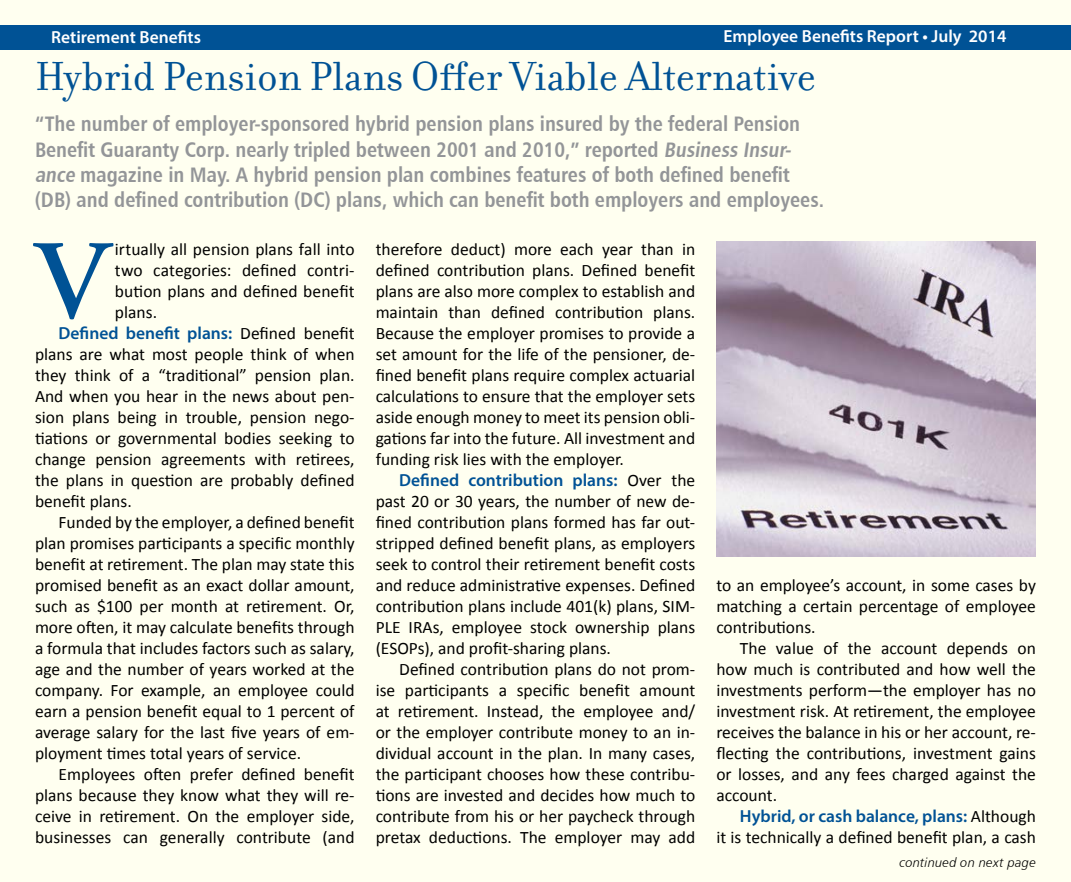
<style>
.page{position:relative;width:1071px;height:882px;background:#fff}
.page>*{position:absolute;margin:0;border:0;box-sizing:border-box;transform-origin:0 0}
.t1{font:600 112.52px "Adobe Garamond Pro";color:#005295}
.t2{font:43.75px "Filosofia";color:#005295}
.t3{font:21px/25.2px "Humanist 777 BT Bold Condensed B";color:#939598}
.t4{font:17.5px/21px "Calibri";color:#000;text-align:justify}
.t5{font:600 17.5px "Myriad Pro";color:#005295}
.t6{font:600 17.5px "Myriad Pro";color:#fff}
.t7{font:13.12px "Humanist 777 BT Light Italic B";letter-spacing:.015em;color:#000}
.s1{font-family:"Calibri";font-weight:400;color:#000}
</style>
<div class="page">
<div style="left:1px;top:1px;width:1070px;height:881px;background:#fffff0"></div>
<div style="left:0;top:25px;width:1071px;height:24px;background:#005295"></div>
<img style="left:716px;top:242px;width:320px;height:314px">
<p class="t6" style="left:51px;top:26px;width:151px">Retirement Benefits</p>
<p class="t6" style="left:723px;top:25px;width:285px">Employee Benefits Report • July 2014</p>
<h2 class="t2" style="left:35px;top:52px;width:783px">Hybrid Pension Plans Offer Viable Alternative</h2>
<p class="t3" style="left:35px;top:111px;width:791px">“The number of employer-sponsored hybrid pension plans insured by the federal Pension Benefit Guaranty Corp. nearly tripled between 2001 and 2010,” reported Business Insur&shy;ance magazine in May. A hybrid pension plan combines features of both defined benefit (DB) and defined contribution (DC) plans, which can benefit both employers and employees.</p>
<h1 class="t1" style="left:35px;top:217px;width:75px">V</h1>
<p class="t4" style="left:115px;top:238px;width:241px">irtually all pension plans fall into two categories: defined contri&shy;bution plans and defined benefit plans.</p>
<p class="t5" style="left:59px;top:322px;width:298px">Defined benefit plans: <span class="s1">Defined benefit</span></p>
<p class="t4" style="left:35px;top:343px;width:321px">plans are what most people think of when they think of a “traditional” pension plan.<br>And when you hear in the news about pen&shy;sion plans being in trouble, pension nego&shy;tiations or governmental bodies seeking to change pension agreements with retirees, the plans in question are probably defined benefit plans.</p>
<p class="t4" style="left:35px;top:511px;width:321px;text-indent:24px">Funded by the employer, a defined benefit plan promises participants a specific monthly benefit at retirement. The plan may state this promised benefit as an exact dollar amount, such as $100 per month at retirement. Or, more often, it may calculate benefits through a formula that includes factors such as salary, age and the number of years worked at the company. For example, an employee could earn a pension benefit equal to 1 percent of average salary for the last five years of em&shy;ployment times total years of service.</p>
<p class="t4" style="left:35px;top:763px;width:321px;text-indent:24px">Employees often prefer defined benefit plans because they know what they will re&shy;ceive in retirement. On the employer side, businesses can generally contribute (and</p>
<p class="t4" style="left:376px;top:238px;width:321px">therefore deduct) more each year than in defined contribution plans. Defined benefit plans are also more complex to establish and maintain than defined contribution plans.<br>Because the employer promises to provide a set amount for the life of the pensioner, de&shy;fined benefit plans require complex actuarial calculations to ensure that the employer sets aside enough money to meet its pension obli&shy;gations far into the future. All investment and funding risk lies with the employer.</p>
<p class="t5" style="left:399px;top:469px;width:298px">Defined contribution plans: <span class="s1">Over the</span></p>
<p class="t4" style="left:376px;top:490px;width:321px">past 20 or 30 years, the number of new de&shy;fined contribution plans formed has far out&shy;stripped defined benefit plans, as employers seek to control their retirement benefit costs and reduce administrative expenses. Defined contribution plans include 401(k) plans, SIM-PLE IRAs, employee stock ownership plans (ESOPs), and profit-sharing plans.</p>
<p class="t4" style="left:376px;top:658px;width:321px;text-indent:24px">Defined contribution plans do not prom&shy;ise participants a specific benefit amount at retirement. Instead, the employee and/ or the employer contribute money to an in&shy;dividual account in the plan. In many cases, the participant chooses how these contribu&shy;tions are invested and decides how much to contribute from his or her paycheck through pretax deductions. The employer may add</p>
<p class="t4" style="left:716px;top:574px;width:321px">to an employee’s account, in some cases by matching a certain percentage of employee contributions.</p>
<p class="t4" style="left:716px;top:637px;width:321px;text-indent:24px">The value of the account depends on how much is contributed and how well the investments perform—the employer has no investment risk. At retirement, the employee receives the balance in his or her account, re&shy;flecting the contributions, investment gains or losses, and any fees charged against the account.</p>
<p class="t5" style="left:740px;top:805px;width:298px">Hybrid, or cash balance, plans: <span class="s1">Although</span></p>
<p class="t4" style="left:716px;top:826px;width:321px">it is technically a defined benefit plan, a cash</p>
<p class="t7" style="left:900px;top:855px;width:138px">continued on next page</p>
</div>
